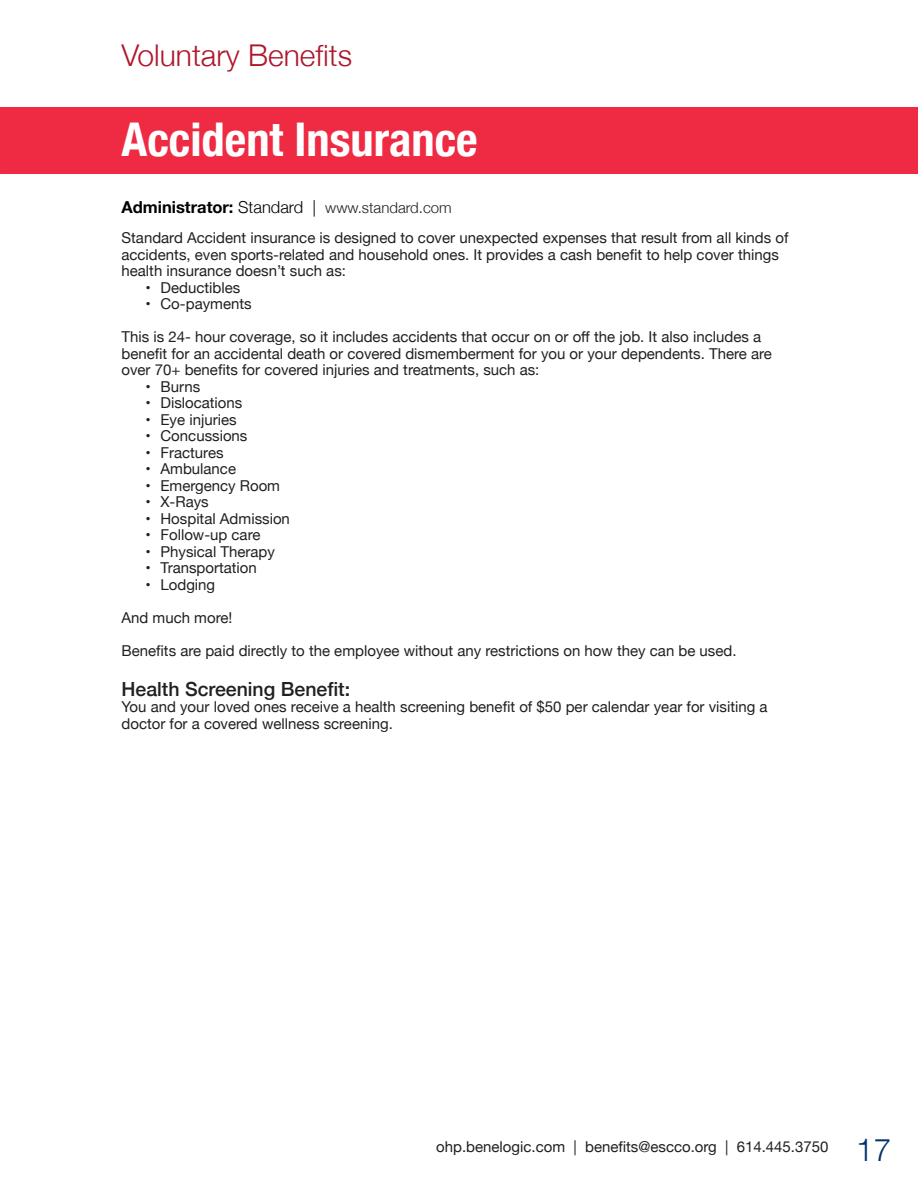
<style>
.page{position:relative;width:918px;height:1188px;background:#fff}
.page>*{position:absolute;margin:0;border:0;box-sizing:border-box;transform-origin:0 0}
.t1{font:700 condensed 46.5px "Helvetica Neue";color:#fff}
.t2{font:300 30px "Helvetica Neue";color:#ae172b}
.t3{font:500 19.5px "Helvetica Neue";color:#231f20}
.bullets{font:15px/16.5px "Helvetica Neue";color:#231f20}
.t4{font:300 15px "Helvetica Neue";color:#231f20}
.s1{font-weight:700;font-size:16.5px;color:#000}
.s2{font-size:16.5px;color:#000}
.s3{font-weight:300;font-size:31.5px;color:#00306d}
</style>
<div class="page">
<div style="left:0;top:108px;width:918px;height:66px;background:#ee2b43"></div>
<p class="t2" style="left:122px;top:31px;width:232px">Voluntary Benefits</p>
<p class="t1" style="left:122px;top:101px;width:358px">Accident Insurance</p>
<p class="t4" style="left:122px;top:195px;width:332px"><span class="s1">Administrator:</span> <span class="s2">Standard |</span> www.standard.com</p>
<p class="bullets" style="left:122px;top:231px;width:669px">Standard Accident insurance is designed to cover unexpected expenses that result from all kinds of accidents, even sports-related and household ones. It provides a cash benefit to help cover things health insurance doesn’t such as:</p>
<p class="bullets" style="left:146px;top:280px;width:96px">• Deductibles</p>
<p class="bullets" style="left:146px;top:297px;width:108px">• Co-payments</p>
<p class="bullets" style="left:122px;top:330px;width:652px">This is 24- hour coverage, so it includes accidents that occur on or off the job. It also includes a benefit for an accidental death or covered dismemberment for you or your dependents. There are over 70+ benefits for covered injuries and treatments, such as:</p>
<p class="bullets" style="left:146px;top:379px;width:56px">• Burns</p>
<p class="bullets" style="left:146px;top:396px;width:98px">• Dislocations</p>
<p class="bullets" style="left:146px;top:412px;width:93px">• Eye injuries</p>
<p class="bullets" style="left:146px;top:429px;width:103px">• Concussions</p>
<p class="bullets" style="left:146px;top:445px;width:80px">• Fractures</p>
<p class="bullets" style="left:146px;top:462px;width:92px">• Ambulance</p>
<p class="bullets" style="left:146px;top:478px;width:136px">• Emergency Room</p>
<p class="bullets" style="left:146px;top:495px;width:65px">• X-Rays</p>
<p class="bullets" style="left:146px;top:511px;width:146px">• Hospital Admission</p>
<p class="bullets" style="left:146px;top:528px;width:116px">• Follow-up care</p>
<p class="bullets" style="left:146px;top:544px;width:131px">• Physical Therapy</p>
<p class="bullets" style="left:146px;top:561px;width:113px">• Transportation</p>
<p class="bullets" style="left:146px;top:577px;width:71px">• Lodging</p>
<p class="bullets" style="left:122px;top:610px;width:112px">And much more!</p>
<p class="bullets" style="left:122px;top:643px;width:617px">Benefits are paid directly to the employee without any restrictions on how they can be used.</p>
<p class="t3" style="left:122px;top:673px;width:230px">Health Screening Benefit:</p>
<p class="bullets" style="left:122px;top:699px;width:648px">You and your loved ones receive a health screening benefit of $50 per calendar year for visiting a doctor for a covered wellness screening.</p>
<p class="bullets" style="left:436px;top:1139px;width:456px">ohp.benelogic.com | benefits@escco.org | 614.445.3750 <span class="s3">17</span></p>
</div>
